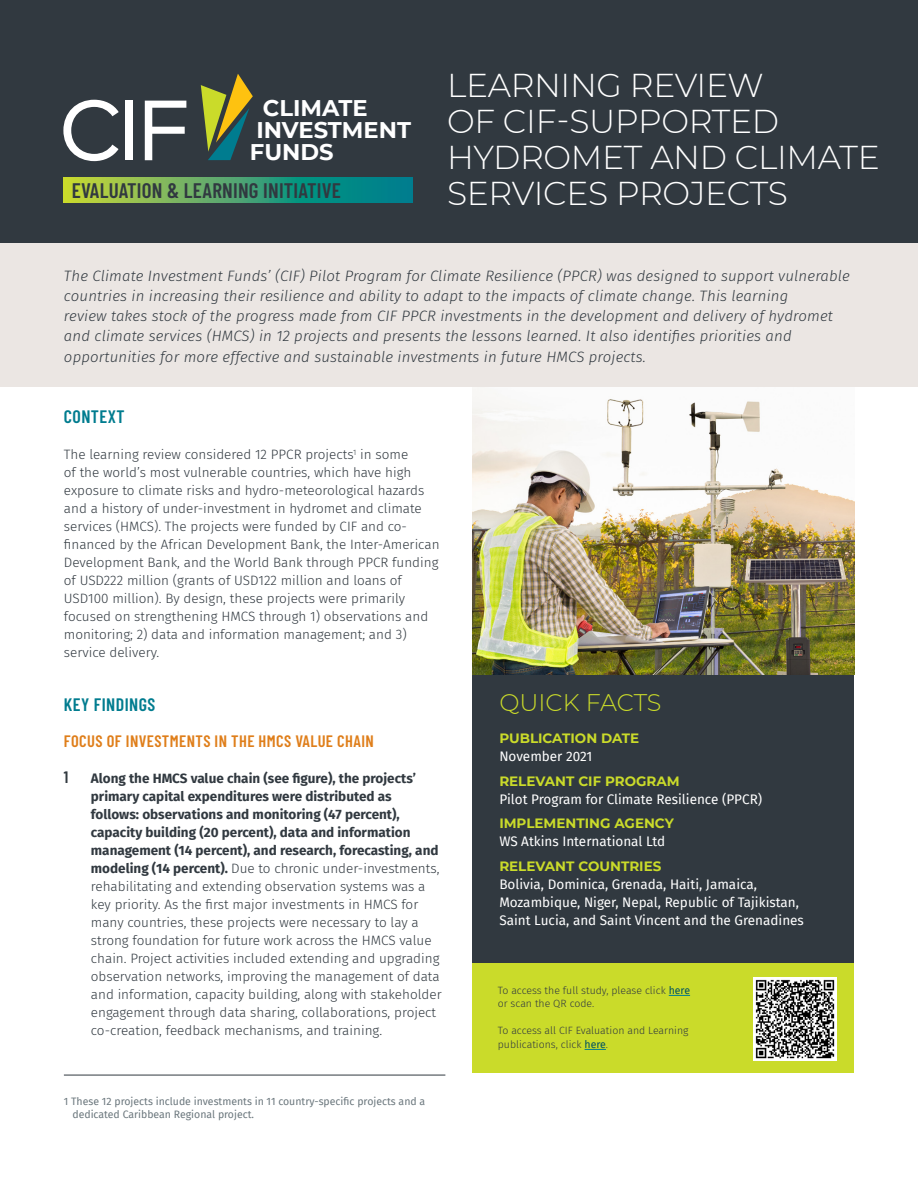
<style>
.page{position:relative;width:918px;height:1188px;background:#fff}
.page>*{position:absolute;margin:0;border:0;box-sizing:border-box;transform-origin:0 0}
.Heading_2_pager{font:300 33px/36px "Montserrat";letter-spacing:-.01em;color:#fff}
.Quick_Facts_heading{font:300 24px "Montserrat";letter-spacing:-.005em;color:#cadb2a}
.t1{font:700 22.65px/21.8px "Montserrat";color:#fff}
.Evaluation___Learnin{font:600 21px "Barlow Condensed";letter-spacing:.01em;color:#313940}
.Headline_paragraph{font:600 18px "Barlow Condensed";letter-spacing:.025em;color:#007c8f}
.Headings_second_leve{font:600 16.5px "Barlow Condensed";letter-spacing:.025em;color:#df7e1a}
.t2{font:600 16.5px "Barlow Condensed";color:#313940}
.Intro_paragraph_text{font:italic 300 15px/20.2px "Fira Sans";letter-spacing:.01em;color:#313940}
.Text{font:300 13.5px/18px "Fira Sans";color:#313940}
.Project_Data{font:13.5px/18px "Fira Sans";color:#fff}
.Project_Data_bold{font:700 13.5px "Montserrat";color:#cadb2a}
.Text_small{font:300 10.5px/13.5px "Fira Sans";color:#313940}
.Foot_note{font:10.5px/13.5px "Fira Sans";color:#6b777d}
.s1{font-weight:700}
.s2{font-weight:400;color:#005260}
</style>
<div class="page">
<div style="left:472px;top:959px;width:382px;height:114px;background:#cadb2a"></div>
<div style="left:0;top:243px;width:918px;height:144px;background:#ebe6e3"></div>
<div style="left:0;top:0;width:918px;height:243px;background:#313940"></div>
<div style="left:472px;top:675px;width:382px;height:288px;background:#313940"></div>
<img style="left:472px;top:390px;width:382px;height:285px">
<img style="left:753px;top:977px;width:84px;height:84px">
<svg style="left:669px;top:995px;width:21px;height:1px"></svg>
<svg style="left:585px;top:1049px;width:21px;height:1px"></svg>
<svg style="left:63px;top:177px;width:349px;height:25px;background:#4ea66b"></svg>
<svg style="left:63px;top:100px;width:56px;height:61px"></svg>
<div style="left:125px;top:101px;width:8px;height:59px;background:#fff"></div>
<svg style="left:145px;top:101px;width:41px;height:59px"></svg>
<svg style="left:201px;top:74px;width:52px;height:86px"></svg>
<hr style="left:64px;top:1075px;width:381px;height:1px;background:#313940">
<p class="t1" style="left:250px;top:96px;width:163px;text-indent:13px">CLIMATE<br>INVESTMENT<br>FUNDS</p>
<p class="Evaluation___Learnin" style="left:72px;top:176px;width:271px">EVALUATION &amp; LEARNING INITIATIVE</p>
<p class="Heading_2_pager" style="left:447px;top:66px;width:434px">LEARNING REVIEW<br>OF CIF-SUPPORTED<br>HYDROMET AND CLIMATE<br>SERVICES PROJECTS</p>
<p class="Intro_paragraph_text" style="left:64px;top:265px;width:787px">The Climate Investment Funds’ (CIF) Pilot Program for Climate Resilience (PPCR) was designed to support vulnerable countries in increasing their resilience and ability to adapt to the impacts of climate change. This learning<br>review takes stock of the progress made from CIF PPCR investments in the development and delivery of hydromet and climate services (HMCS) in 12 projects and presents the lessons learned. It also identifies priorities and opportunities for more effective and sustainable investments in future HMCS projects.</p>
<p class="Headline_paragraph" style="left:64px;top:404px;width:62px">CONTEXT</p>
<p class="Text" style="left:64px;top:445px;width:377px">The learning review considered 12 PPCR projects<sup>1</sup> in some<br>of the world’s most vulnerable countries, which have high exposure to climate risks and hydro-meteorological hazards and a history of under-investment in hydromet and climate services (HMCS). The projects were funded by CIF and co&shy;financed by the African Development Bank, the Inter-American Development Bank, and the World Bank through PPCR funding of USD222 million (grants of USD122 million and loans of USD100 million). By design, these projects were primarily focused on strengthening HMCS through 1) observations and monitoring; 2) data and information management; and 3) service delivery.</p>
<p class="Headline_paragraph" style="left:64px;top:692px;width:93px">KEY FINDINGS</p>
<p class="Headings_second_leve" style="left:64px;top:729px;width:311px">FOCUS OF INVESTMENTS IN THE HMCS VALUE CHAIN</p>
<p class="t2" style="left:64px;top:765px;width:6px">1</p>
<p class="Text" style="left:91px;top:769px;width:352px"><span class="s1">Along the HMCS value chain (see figure), the projects’ primary capital expenditures were distributed as follows: observations and monitoring (47 percent), capacity building (20 percent), data and information management (14 percent), and research, forecasting, and modeling (14 percent).</span> Due to chronic under-investments, rehabilitating and extending observation systems was a key priority. As the first major investments in HMCS for many countries, these projects were necessary to lay a strong foundation for future work across the HMCS value chain. Project activities included extending and upgrading observation networks, improving the management of data and information, capacity building, along with stakeholder engagement through data sharing, collaborations, project co-creation, feedback mechanisms, and training.</p>
<p class="Foot_note" style="left:72px;top:1094px;width:354px;text-indent:-9px">1 These 12 projects include investments in 11 country-specific projects and a dedicated Caribbean Regional project.</p>
<p class="Quick_Facts_heading" style="left:499px;top:687px;width:164px">QUICK FACTS</p>
<p class="Project_Data_bold" style="left:499px;top:728px;width:142px">PUBLICATION DATE</p>
<p class="Project_Data" style="left:499px;top:747px;width:94px">November 2021</p>
<p class="Project_Data_bold" style="left:499px;top:771px;width:182px">RELEVANT CIF PROGRAM</p>
<p class="Project_Data" style="left:499px;top:790px;width:264px">Pilot Program for Climate Resilience (PPCR)</p>
<p class="Project_Data_bold" style="left:499px;top:814px;width:176px">IMPLEMENTING AGENCY</p>
<p class="Project_Data" style="left:499px;top:832px;width:167px">WS Atkins International Ltd</p>
<p class="Project_Data_bold" style="left:499px;top:857px;width:164px">RELEVANT COUNTRIES</p>
<p class="Project_Data" style="left:499px;top:875px;width:306px">Bolivia, Dominica, Grenada, Haiti, Jamaica,<br>Mozambique, Niger, Nepal, Republic of Tajikistan,<br>Saint Lucia, and Saint Vincent and the Grenadines</p>
<p class="Text_small" style="left:498px;top:983px;width:194px">To access the full study, please click <span class="s2">here </span>or scan the QR code.</p>
<p class="Text_small" style="left:498px;top:1024px;width:192px">To access all CIF Evaluation and Learning publications, click <span class="s2">here</span>.</p>
</div>
